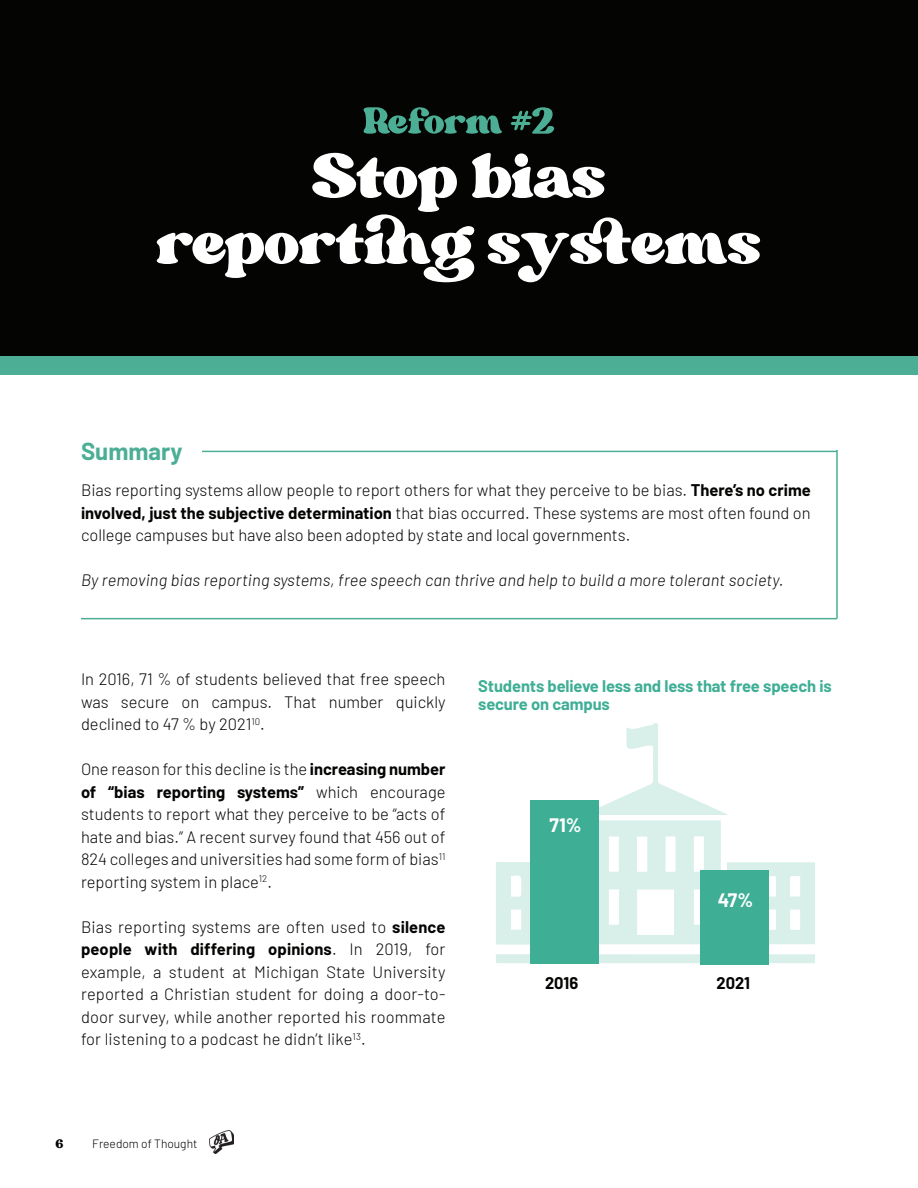
<style>
.page{position:relative;width:918px;height:1188px;background:#fff}
.page>*{position:absolute;margin:0;border:0;box-sizing:border-box;transform-origin:0 0}
.t1{font:90px/66px "Margin";color:#fff;text-align:center}
.t2{font:52.5px "Margin";color:#4cae95}
.t3{font:700 24px "Barlow";color:#4cae95}
.t4{font:700 19.05px "Barlow";color:#fff}
.t5{font:18px "Margin";color:#000}
.t6{font:300 16.5px/22.5px "Barlow";color:#040503;text-align:justify}
.t7{font:italic 300 16.5px "Barlow";letter-spacing:.01em;color:#040503}
.t8{font:700 16.5px/18px "Barlow";letter-spacing:-.01em;color:#3eae95}
.t9{font:700 16.5px "Barlow";color:#040503}
.t10{font:300 12px "Barlow";color:#000}
.s1{font-weight:700}
</style>
<div class="page">
<img style="left:209px;top:1130px;width:25px;height:24px">
<div style="left:0;top:304px;width:918px;height:71px;background:#4cae95"></div>
<div style="left:0;top:0;width:918px;height:355px;background:#040503"></div>
<hr style="left:81px;top:618px;width:756px;height:1px;background:#4cae95">
<hr style="left:202px;top:451px;width:635px;height:1px;background:#4cae95">
<hr style="left:836px;top:450px;width:2px;height:169px;background:#4cae95">
<svg style="left:496px;top:954px;width:319px;height:9px;background:#d8eee9"></svg>
<svg style="left:496px;top:723px;width:319px;height:222px"></svg>
<div style="left:531px;top:801px;width:68px;height:163px;background:#3eae95"></div>
<div style="left:700px;top:870px;width:68px;height:94px;background:#3eae95"></div>
<p class="t2" style="left:364px;top:96px;width:192px">Reform #2</p>
<p class="t1" style="left:157px;top:144px;width:606px">Stop bias reporting systems</p>
<p class="t3" style="left:81px;top:434px;width:103px">Summary</p>
<p class="t6" style="left:81px;top:478px;width:731px">Bias reporting systems allow people to report others for what they perceive to be bias. <span class="s1">There’s no crime involved, just the subjective determination</span> that bias occurred. These systems are most often found on college campuses but have also been adopted by state and local governments.</p>
<p class="t7" style="left:81px;top:569px;width:704px">By removing bias reporting systems, free speech can thrive and help to build a more tolerant society.</p>
<p class="t6" style="left:81px;top:667px;width:366px">In 2016, 71 % of students believed that free speech was secure on campus. That number quickly declined to 47 % by 2021<sup>10</sup>.</p>
<p class="t6" style="left:81px;top:757px;width:366px">One reason for this decline is the <span class="s1">increasing number of “bias reporting systems”</span> which encourage students to report what they perceive to be “acts of hate and bias.” A recent survey found that 456 out of 824 colleges and universities had some form of bias<sup>11 </sup>reporting system in place<sup>12</sup>.</p>
<p class="t6" style="left:81px;top:914px;width:366px">Bias reporting systems are often used to <span class="s1">silence people with differing opinions</span>. In 2019, for example, a student at Michigan State University reported a Christian student for doing a door-to&shy;door survey, while another reported his roommate for listening to a podcast he didn’t like<sup>13</sup>.</p>
<p class="t8" style="left:478px;top:675px;width:355px">Students believe less and less that free speech is secure on campus</p>
<p class="t4" style="left:550px;top:811px;width:34px">71%</p>
<p class="t4" style="left:718px;top:886px;width:37px">47%</p>
<p class="t9" style="left:545px;top:971px;width:35px">2016</p>
<p class="t9" style="left:716px;top:971px;width:35px">2021</p>
<p class="t5" style="left:56px;top:1135px;width:9px">6</p>
<p class="t10" style="left:92px;top:1135px;width:107px">Freedom of Thought</p>
</div>
